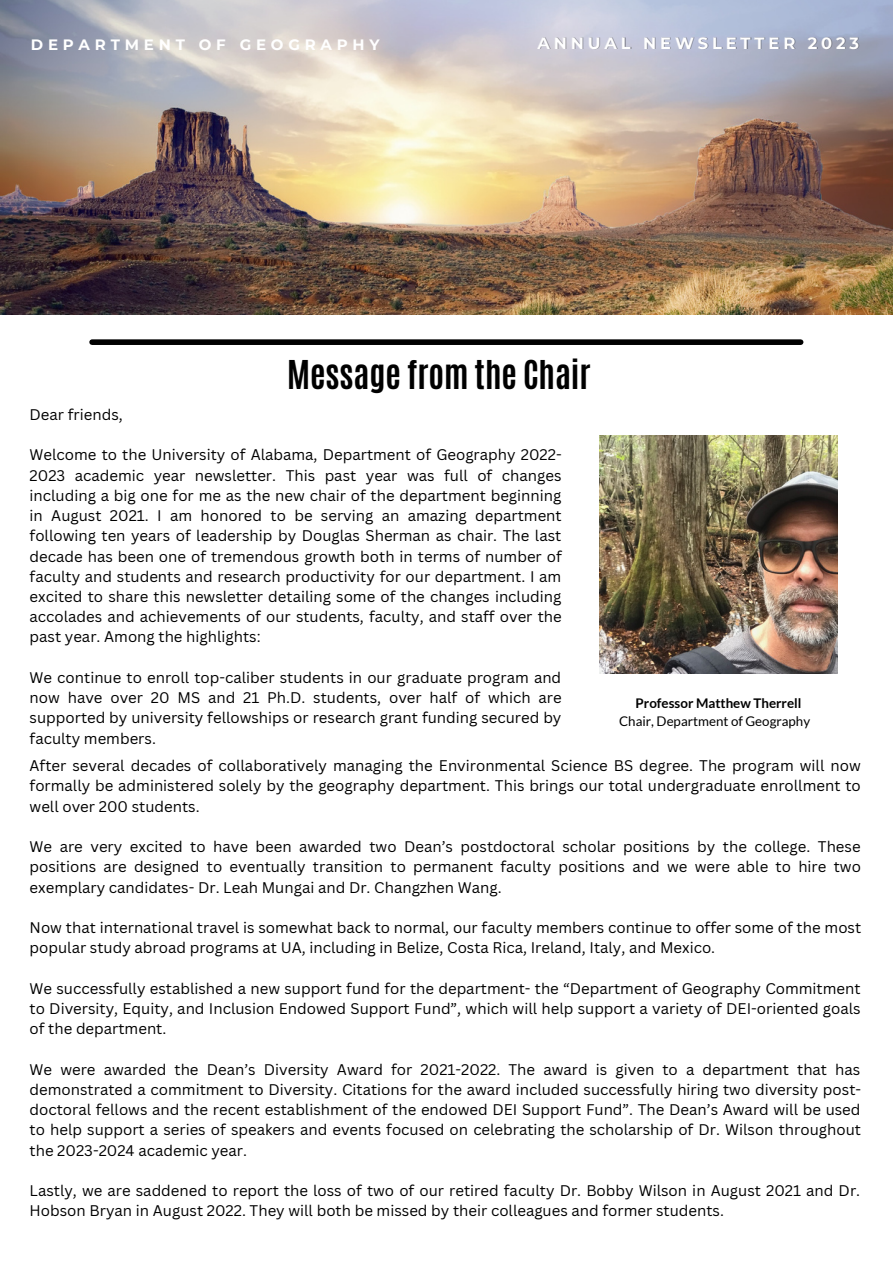
<style>
.page{position:relative;width:893px;height:1264px;background:#fff}
.page>*{position:absolute;margin:0;border:0;box-sizing:border-box;transform-origin:0 0}
.t1{font:700 33.15px "Antonio";color:#000}
.t2{font:700 16.35px "Montserrat";letter-spacing:.235em;color:#fff}
.t3{font:15px/20.2px "Canva Sans";color:#000;text-align:justify}
.t4{font:700 15px "Montserrat";letter-spacing:.32em;color:#fff}
.t5{font:13.35px "Lato";color:#000}
.t6{font:700 13.35px "Lato";color:#000}
</style>
<div class="page">
<div style="left:92px;top:339px;width:708px;height:6px;background:#000"></div>
<img style="left:0;top:0;width:892px;height:315px">
<img style="left:599px;top:436px;width:237px;height:237px">
<p class="t4" style="left:31px;top:35px;width:350px">DEPARTMENT OF GEOGRAPHY</p>
<p class="t2" style="left:537px;top:33px;width:323px">ANNUAL NEWSLETTER 2023</p>
<p class="t1" style="left:287px;top:351px;width:305px">Message from the Chair</p>
<p class="t3" style="left:30px;top:404px;width:95px">Dear friends,</p>
<p class="t3" style="left:30px;top:444px;width:533px">Welcome to the University of Alabama, Department of Geography 2022- 2023 academic year newsletter. This past year was full of changes including a big one for me as the new chair of the department beginning in August 2021. I am honored to be serving an amazing department following ten years of leadership by Douglas Sherman as chair. The last decade has been one of tremendous growth both in terms of number of faculty and students and research productivity for our department. I am excited to share this newsletter detailing some of the changes including accolades and achievements of our students, faculty, and staff over the past year. Among the highlights:</p>
<p class="t3" style="left:30px;top:667px;width:533px">We continue to enroll top-caliber students in our graduate program and now have over 20 MS and 21 Ph.D. students, over half of which are supported by university fellowships or research grant funding secured by faculty members.</p>
<p class="t3" style="left:30px;top:755px;width:832px">After several decades of collaboratively managing the Environmental Science BS degree. The program will now formally be administered solely by the geography department. This brings our total undergraduate enrollment to well over 200 students.</p>
<p class="t3" style="left:30px;top:836px;width:832px">We are very excited to have been awarded two Dean’s postdoctoral scholar positions by the college. These positions are designed to eventually transition to permanent faculty positions and we were able to hire two exemplary candidates- Dr. Leah Mungai and Dr. Changzhen Wang.</p>
<p class="t3" style="left:30px;top:917px;width:833px">Now that international travel is somewhat back to normal, our faculty members continue to offer some of the most popular study abroad programs at UA, including in Belize, Costa Rica, Ireland, Italy, and Mexico.</p>
<p class="t3" style="left:30px;top:977px;width:832px">We successfully established a new support fund for the department- the “Department of Geography Commitment to Diversity, Equity, and Inclusion Endowed Support Fund”, which will help support a variety of DEI-oriented goals of the department.</p>
<p class="t3" style="left:30px;top:1058px;width:833px">We were awarded the Dean’s Diversity Award for 2021-2022. The award is given to a department that has demonstrated a commitment to Diversity. Citations for the award included successfully hiring two diversity post&shy;doctoral fellows and the recent establishment of the endowed DEI Support Fund”. The Dean’s Award will be used to help support a series of speakers and events focused on celebrating the scholarship of Dr. Wilson throughout the 2023-2024 academic year.</p>
<p class="t3" style="left:30px;top:1180px;width:832px">Lastly, we are saddened to report the loss of two of our retired faculty Dr. Bobby Wilson in August 2021 and Dr.<br>Hobson Bryan in August 2022. They will both be missed by their colleagues and former students.</p>
<p class="t6" style="left:635px;top:695px;width:167px">Professor Matthew Therrell</p>
<p class="t5" style="left:619px;top:712px;width:192px">Chair, Department of Geography</p>
</div>
